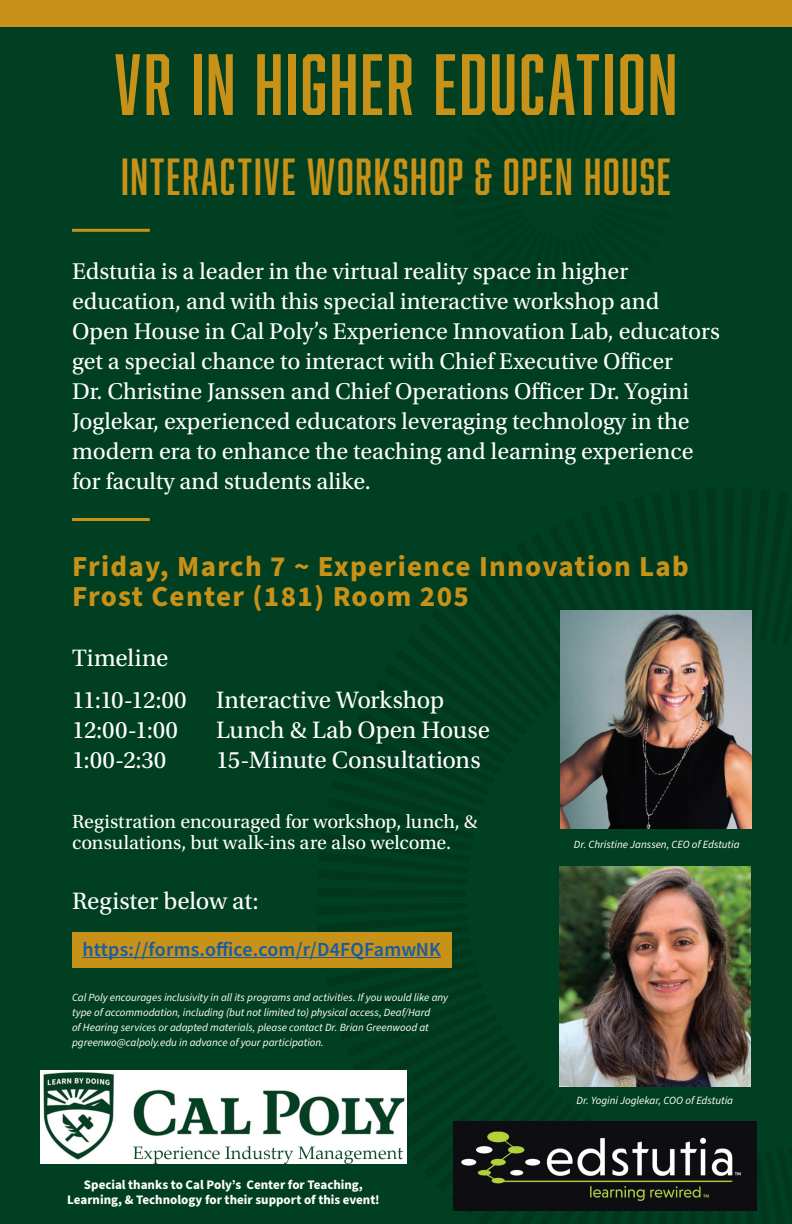
<style>
.page{position:relative;width:792px;height:1224px;background:#fff}
.page>*{position:absolute;margin:0;border:0;box-sizing:border-box;transform-origin:0 0}
.t1{font:80px "Abolition";letter-spacing:.03em;color:#c89118}
.t2{font:48px "Abolition";letter-spacing:.04em;color:#c89118}
.t3{font:700 29px/30px "Source Sans Pro";letter-spacing:.045em;color:#c89118}
.t4{font:25px/42px "Utopia Std";letter-spacing:-.005em;color:#fff}
.t5{font:24px/30px "Utopia Std";color:#fff}
.t6{font:20px/21px "Utopia Std";color:#fff}
.t7{font:20px "Source Sans Variable";letter-spacing:.01em;color:#175d9e}
.t8{font:700 13px/15px "Source Sans Pro";color:#fff;text-align:center}
.t9{font:italic 11px/15px "Source Sans Pro";letter-spacing:-.005em;color:#fff}
</style>
<div class="page">
<div style="left:0;top:2px;width:792px;height:1222px;background:#003f22"></div>
<div style="left:0;top:0;width:792px;height:27px;background:#c89118"></div>
<hr style="left:72px;top:229px;width:78px;height:3px;background:#c89118">
<div style="left:72px;top:932px;width:379px;height:36px;background:#c89118"></div>
<hr style="left:82px;top:957px;width:359px;height:1px;background:#175d9e">
<img style="left:560px;top:867px;width:191px;height:220px">
<img style="left:561px;top:610px;width:191px;height:219px">
<img style="left:454px;top:1121px;width:303px;height:89px">
<hr style="left:72px;top:518px;width:78px;height:3px;background:#c89118">
<img style="left:41px;top:1070px;width:365px;height:93px">
<h1 class="t1" style="left:115px;top:38px;width:564px">VR IN HIGHER EDUCATION</h1>
<h2 class="t2" style="left:121px;top:149px;width:551px">INTERACTIVE WORKSHOP &amp; OPEN HOUSE</h2>
<p class="t5" style="left:72px;top:257px;width:649px">Edstutia is a leader in the virtual reality space in higher education, and with this special interactive workshop and Open House in Cal Poly’s Experience Innovation Lab, educators get a special chance to interact with Chief Executive Officer<br>Dr. Christine Janssen and Chief Operations Officer Dr. Yogini Joglekar, experienced educators leveraging technology in the modern era to enhance the teaching and learning experience for faculty and students alike.</p>
<p class="t3" style="left:72px;top:552px;width:618px">Friday, March 7 ~ Experience Innovation Lab<br>Frost Center (181) Room 205</p>
<p class="t4" style="left:72px;top:637px;width:374px">Timeline<br>11:10-12:00 Interactive Workshop</p>
<p class="t4" style="left:72px;top:709px;width:108px">12:00-1:00</p>
<p class="t4" style="left:216px;top:709px;width:275px">Lunch &amp; Lab Open House</p>
<p class="t4" style="left:72px;top:739px;width:96px">1:00-2:30</p>
<p class="t4" style="left:216px;top:739px;width:266px">15-Minute Consultations</p>
<p class="t6" style="left:72px;top:811px;width:407px">Registration encouraged for workshop, lunch, &amp; consulations, but walk-ins are also welcome.</p>
<p class="t4" style="left:72px;top:880px;width:188px">Register below at:</p>
<p class="t7" style="left:82px;top:937px;width:360px">https://forms.office.com/r/D4FQFamwNK</p>
<p class="t9" style="left:72px;top:990px;width:378px">Cal Poly encourages inclusivity in all its programs and activities. If you would like any type of accommodation, including (but not limited to) physical access, Deaf/Hard<br>of Hearing services or adapted materials, please contact Dr. Brian Greenwood at pgreenwo@calpoly.edu in advance of your participation.</p>
<p class="t8" style="left:67px;top:1177px;width:314px">Special thanks to Cal Poly’s Center for Teaching,<br>Learning, &amp; Technology for their support of this event!</p>
<p class="t9" style="left:574px;top:837px;width:167px">Dr. Christine Janssen, CEO of Edstutia</p>
<p class="t9" style="left:576px;top:1094px;width:158px">Dr. Yogini Joglekar, COO of Edstutia</p>
</div>
